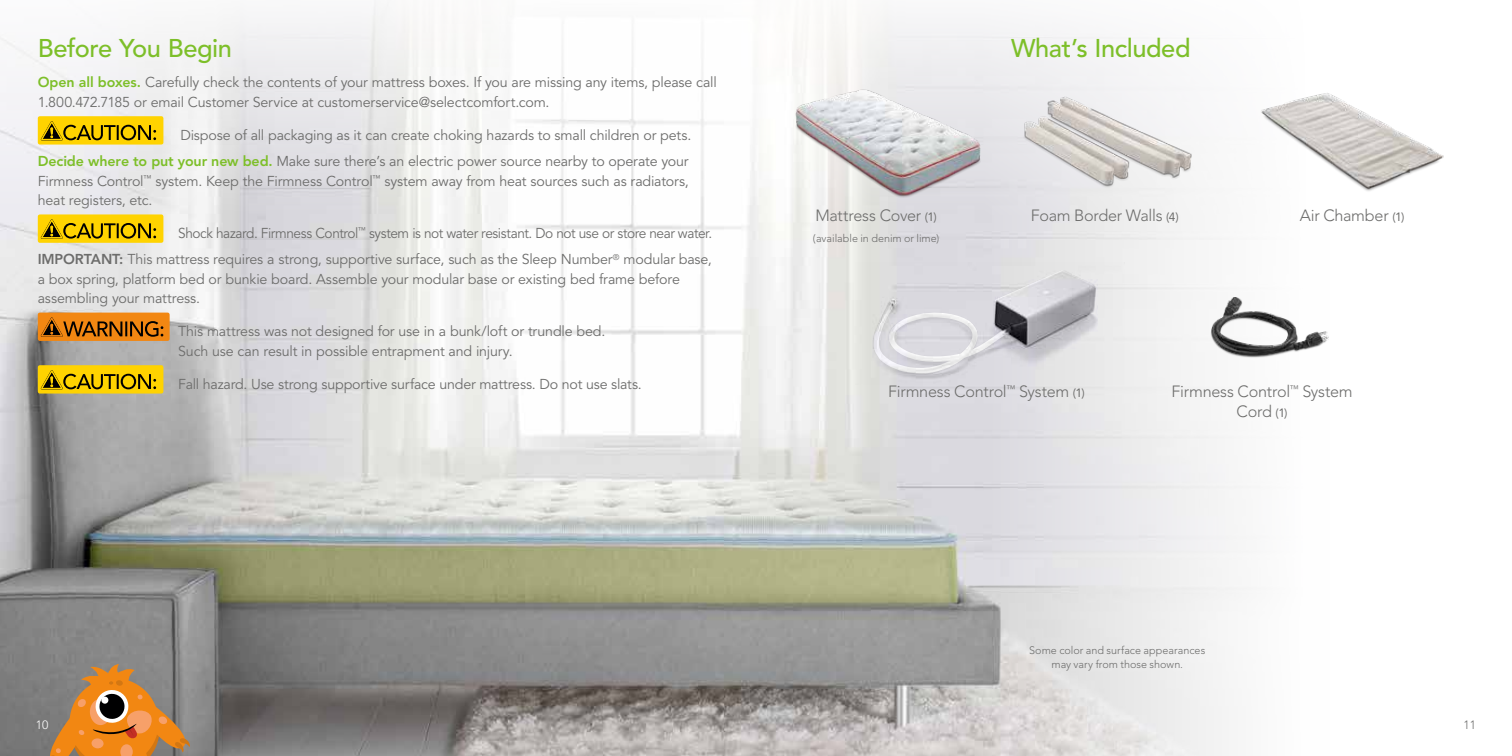
<style>
.page{position:relative;width:1512px;height:756px;background:#fff}
.page>*{position:absolute;margin:0;border:0;box-sizing:border-box;transform-origin:0 0}
.t1{font:500 25.5px "Avenir LT Std";letter-spacing:-.02em;color:#7dbf29}
.t2{font:300 16.2px/19.8px "Avenir LT Std";letter-spacing:-.015em;color:#6d6d6c;text-align:center}
.t3{font:14.25px/19.5px "Avenir LT Std";letter-spacing:-.015em;color:#6d6d6c}
.t4{font:14.25px/26.2px "Avenir LT Std";letter-spacing:-.015em;color:#6d6d6c;text-align:right;scale:.96 1}
.t5{font:300 12px "Avenir LT Std";color:#fff}
.t6{font:300 12px "Avenir LT Std";color:#6d6d6c}
.t7{font:300 10.8px/13.5px "Avenir LT Std";color:#6d6d6c;text-align:center}
.s1{font-weight:800;color:#7dbf29}
.s2{font-weight:800}
.s3{font-weight:400;font-size:12px}
</style>
<div class="page">
<img style="left:0;top:2px;width:1247px;height:754px">
<svg style="left:41px;top:664px;width:152px;height:92px;background:#b58452"></svg>
<img style="left:783px;top:86px;width:210px;height:115px">
<img style="left:1197px;top:297px;width:132px;height:63px">
<img style="left:856px;top:262px;width:268px;height:123px">
<img style="left:1261px;top:93px;width:183px;height:98px">
<img style="left:873px;top:270px;width:222px;height:104px">
<img style="left:1212px;top:297px;width:116px;height:59px">
<img style="left:1019px;top:94px;width:174px;height:99px">
<div style="left:38px;top:116px;width:125px;height:29px;background:#ffd300;border-radius:2px"></div>
<svg style="left:41px;top:121px;width:115px;height:19px"></svg>
<div style="left:38px;top:214px;width:125px;height:29px;background:#ffd300;border-radius:2px"></div>
<svg style="left:41px;top:219px;width:115px;height:20px"></svg>
<div style="left:38px;top:313px;width:132px;height:28px;background:#f28712;border-radius:2px"></div>
<svg style="left:41px;top:317px;width:122px;height:20px"></svg>
<div style="left:38px;top:365px;width:125px;height:29px;background:#ffd300;border-radius:2px"></div>
<svg style="left:41px;top:370px;width:115px;height:19px"></svg>
<h1 class="t1" style="left:38px;top:34px;width:196px">Before You Begin</h1>
<p class="t3" style="left:38px;top:73px;width:681px"><span class="s1">Open all boxes.</span> Carefully check the contents of your mattress boxes. If you are missing any items, please call<br>1.800.472.7185 or email Customer Service at customerservice@selectcomfort.com.</p>
<p class="t3" style="left:38px;top:122px;width:655px;line-height:26.2px;text-align:right">Dispose of all packaging as it can create choking hazards to small children or pets.<br><span class="s1">Decide where to put your new bed.</span> Make sure there’s an electric power source nearby to operate your</p>
<p class="t3" style="left:38px;top:171px;width:652px">Firmness Control<sup>™</sup> system. Keep the Firmness Control<sup>™</sup> system away from heat sources such as radiators, heat registers, etc.</p>
<p class="t4" style="left:38px;top:221px;width:704px">Shock hazard. Firmness Control<sup>™</sup> system is not water resistant. Do not use or store near water.<br><span class="s2">IMPORTANT:</span> This mattress requires a strong, supportive surface, such as the Sleep Number<sup>®</sup> modular base,</p>
<p class="t3" style="left:38px;top:270px;width:644px">a box spring, platform bed or bunkie board. Assemble your modular base or existing bed frame before assembling your mattress.</p>
<p class="t3" style="left:178px;top:322px;width:429px">This mattress was not designed for use in a bunk/loft or trundle bed.<br>Such use can result in possible entrapment and injury.</p>
<p class="t3" style="left:178px;top:375px;width:465px">Fall hazard. Use strong supportive surface under mattress. Do not use slats.</p>
<h1 class="t1" style="left:1011px;top:34px;width:181px">What’s Included</h1>
<p class="t2" style="left:815px;top:205px;width:123px">Mattress Cover <span class="s3">(1)</span></p>
<p class="t2" style="left:1300px;top:205px;width:106px">Air Chamber <span class="s3">(1)</span></p>
<p class="t7" style="left:813px;top:231px;width:128px">(available in denim or lime)</p>
<p class="t2" style="left:1031px;top:205px;width:149px">Foam Border Walls <span class="s3">(4)</span></p>
<p class="t2" style="left:888px;top:382px;width:198px">Firmness Control<sup>™</sup> System <span class="s3">(1)</span></p>
<p class="t2" style="left:1172px;top:382px;width:183px">Firmness Control<sup>™</sup> System<br>Cord <span class="s3">(1)</span></p>
<p class="t7" style="left:1029px;top:644px;width:178px">Some color and surface appearances may vary from those shown.</p>
<p class="t5" style="left:36px;top:718px;width:14px">10</p>
<p class="t6" style="left:1464px;top:718px;width:14px">11</p>
</div>
